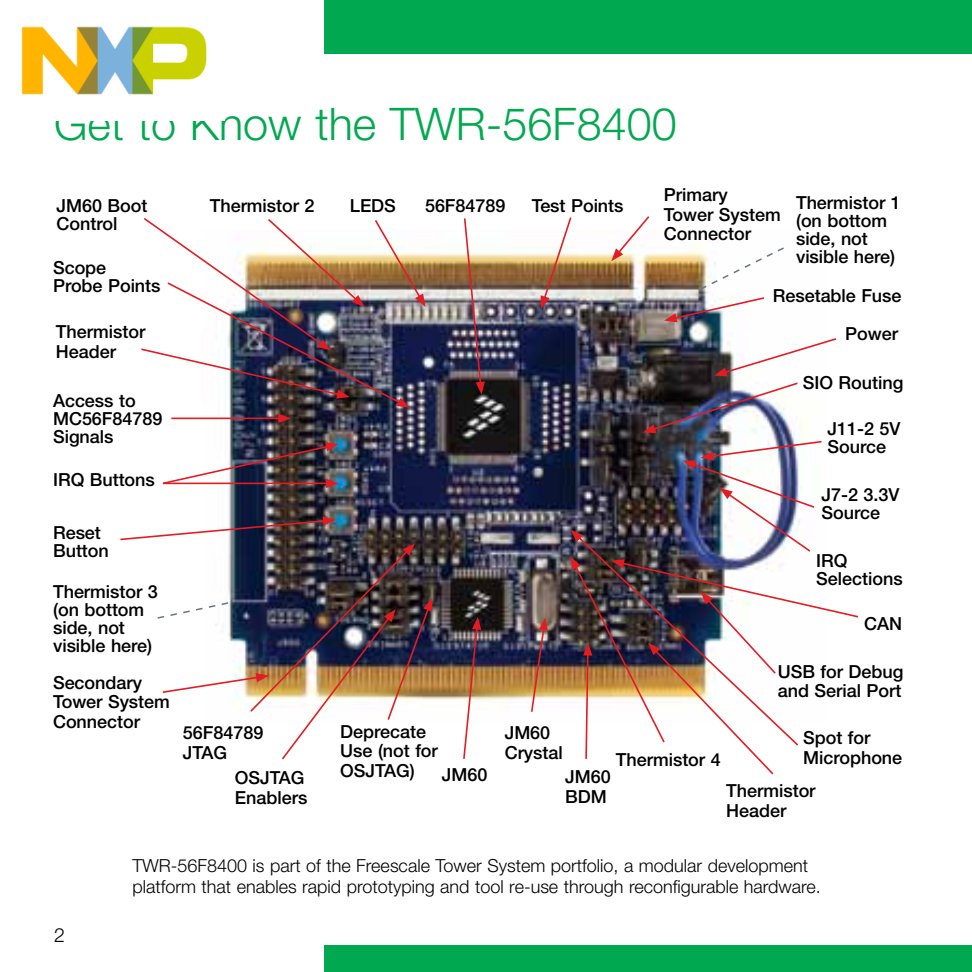
<style>
.page{position:relative;width:972px;height:972px;background:#fff}
.page>*{position:absolute;margin:0;border:0;box-sizing:border-box;transform-origin:0 0}
.t1{font:300 45px "Helvetica Neue LT Pro";color:#00a94f}
.t2{font:300 19.5px "Helvetica Neue LT Pro";color:#000}
.t3{font:500 18px/18px "Helvetica Neue LT Pro";color:#000}
.t4{font:300 18px/21px "Helvetica Neue LT Pro";color:#000}
</style>
<div class="page">
<img style="left:202px;top:245px;width:604px;height:456px">
<div style="left:324px;top:0;width:648px;height:54px;background:#00a94f"></div>
<div style="left:324px;top:945px;width:648px;height:27px;background:#00a94f"></div>
<hr style="left:171px;top:418px;width:110px;height:1px;background:#e31b23">
<svg style="left:278px;top:414px;width:13px;height:9px"></svg>
<img style="left:141px;top:218px;width:284px;height:190px">
<img style="left:463px;top:218px;width:22px;height:177px">
<svg style="left:541px;top:217px;width:32px;height:92px"></svg>
<svg style="left:611px;top:216px;width:40px;height:45px"></svg>
<img style="left:643px;top:337px;width:194px;height:96px">
<img style="left:530px;top:618px;width:18px;height:94px">
<img style="left:462px;top:617px;width:19px;height:142px">
<img style="left:571px;top:440px;width:288px;height:335px">
<img style="left:162px;top:442px;width:177px;height:46px">
<img style="left:664px;top:246px;width:122px;height:76px">
<img style="left:120px;top:516px;width:312px;height:244px">
<img style="left:21px;top:26px;width:186px;height:69px">
<h1 class="t1" style="left:54px;top:97px;width:624px">Get to Know the TWR-56F8400</h1>
<p class="t3" style="left:57px;top:196px;width:92px">JM60 Boot<br>Control</p>
<p class="t3" style="left:53px;top:258px;width:109px">Scope<br>Probe Points</p>
<p class="t3" style="left:56px;top:322px;width:91px;line-height:19.5px">Thermistor<br>Header</p>
<p class="t3" style="left:53px;top:391px;width:111px">Access to<br>MC56F84789<br>Signals</p>
<p class="t3" style="left:53px;top:470px;width:103px">IRQ Buttons</p>
<p class="t3" style="left:53px;top:523px;width:57px">Reset<br>Button</p>
<p class="t3" style="left:53px;top:582px;width:106px">Thermistor 3 (on bottom side, not visible here)</p>
<p class="t3" style="left:53px;top:672px;width:118px;line-height:19.5px">Secondary<br>Tower System<br>Connector</p>
<p class="t3" style="left:210px;top:196px;width:106px">Thermistor 2</p>
<p class="t3" style="left:425px;top:196px;width:82px">56F84789</p>
<p class="t3" style="left:532px;top:196px;width:93px">Test Points</p>
<p class="t3" style="left:664px;top:185px;width:118px;line-height:19.5px">Primary<br>Tower System<br>Connector</p>
<p class="t3" style="left:350px;top:196px;width:48px">LEDS</p>
<p class="t3" style="left:796px;top:193px;width:106px">Thermistor 1 (on bottom side, not visible here)</p>
<p class="t3" style="left:773px;top:286px;width:130px">Resetable Fuse</p>
<p class="t3" style="left:845px;top:324px;width:54px">Power</p>
<p class="t3" style="left:803px;top:373px;width:102px">SIO Routing</p>
<p class="t3" style="left:183px;top:723px;width:82px;line-height:19.5px">56F84789<br>JTAG</p>
<p class="t3" style="left:235px;top:768px;width:74px;line-height:19.5px">OSJTAG<br>Enablers</p>
<p class="t3" style="left:340px;top:722px;width:99px;line-height:19.5px">Deprecate<br>Use (not for<br>OSJTAG)</p>
<p class="t3" style="left:442px;top:765px;width:47px">JM60</p>
<p class="t3" style="left:827px;top:420px;width:74px">J11-2 5V<br>Source</p>
<p class="t3" style="left:821px;top:485px;width:79px">J7-2 3.3V<br>Source</p>
<p class="t3" style="left:816px;top:551px;width:88px">IRQ<br>Selections</p>
<p class="t3" style="left:864px;top:614px;width:39px">CAN</p>
<p class="t3" style="left:778px;top:661px;width:127px;line-height:19.5px">USB for Debug and Serial Port</p>
<p class="t3" style="left:803px;top:728px;width:101px;line-height:19.5px">Spot for<br>Microphone</p>
<p class="t3" style="left:726px;top:781px;width:91px;line-height:19.5px">Thermistor<br>Header</p>
<p class="t3" style="left:505px;top:723px;width:60px;line-height:19.5px">JM60<br>Crystal</p>
<p class="t3" style="left:616px;top:751px;width:106px">Thermistor 4</p>
<p class="t3" style="left:565px;top:767px;width:47px;line-height:19.5px">JM60<br>BDM</p>
<p class="t2" style="left:54px;top:923px;width:12px">2</p>
<p class="t4" style="left:132px;top:855px;width:690px">TWR-56F8400 is part of the Freescale Tower System portfolio, a modular development platform that enables rapid prototyping and tool re-use through reconfigurable hardware.</p>
</div>
